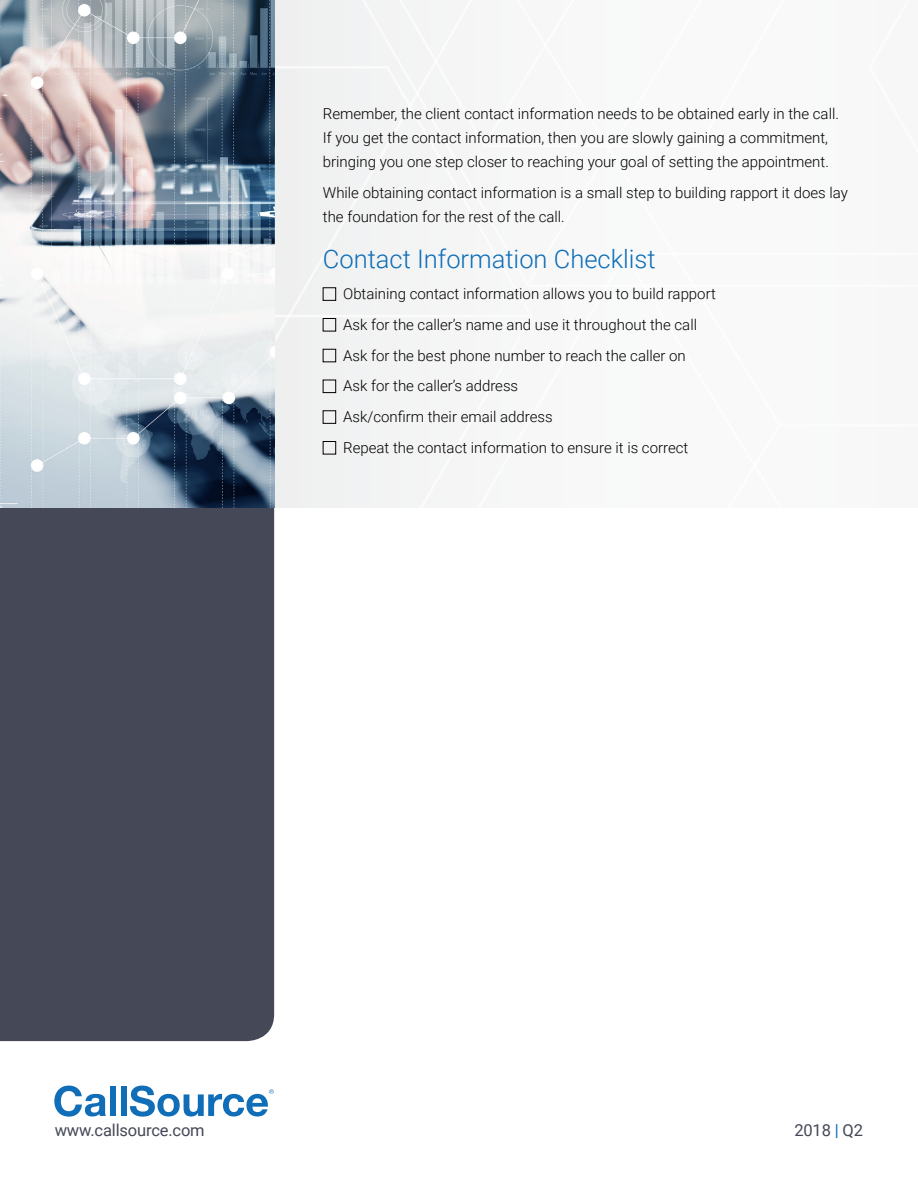
<style>
.page{position:relative;width:918px;height:1188px;background:#fff}
.page>*{position:absolute;margin:0;border:0;box-sizing:border-box;transform-origin:0 0}
.ColoredHeader{font:300 25.5px "Roboto";color:#0b6db7}
.t1{font:16.5px "Roboto";letter-spacing:-.01em;color:#444857}
.CS_Body_Copy{font:300 15px/24px "Roboto";color:#000}
.s1{color:#006db7}
</style>
<div class="page">
<div style="left:274px;top:0;width:177px;height:507px;background:#f2f2f3"></div>
<div style="left:0;top:507px;width:274px;height:534px;background:#444857"></div>
<div style="left:323px;top:288px;width:13px;height:13px;border:1px solid #000"></div>
<div style="left:323px;top:318px;width:13px;height:13px;border:1px solid #000"></div>
<div style="left:323px;top:349px;width:13px;height:13px;border:1px solid #000"></div>
<div style="left:323px;top:380px;width:13px;height:13px;border:1px solid #000"></div>
<div style="left:323px;top:411px;width:13px;height:13px;border:1px solid #000"></div>
<div style="left:323px;top:441px;width:13px;height:13px;border:1px solid #000"></div>
<img style="left:0;top:0;width:274px;height:507px">
<svg style="left:54px;top:1086px;width:52px;height:31px"></svg>
<div style="left:110px;top:1086px;width:6px;height:30px;background:#0f6eb7"></div>
<div style="left:121px;top:1086px;width:5px;height:30px;background:#0f6eb7"></div>
<svg style="left:130px;top:1086px;width:144px;height:31px"></svg>
<p class="CS_Body_Copy" style="left:323px;top:101px;width:518px">Remember, the client contact information needs to be obtained early in the call.<br>If you get the contact information, then you are slowly gaining a commitment, bringing you one step closer to reaching your goal of setting the appointment.</p>
<p class="CS_Body_Copy" style="left:323px;top:180px;width:527px">While obtaining contact information is a small step to building rapport it does lay the foundation for the rest of the call.</p>
<p class="ColoredHeader" style="left:323px;top:241px;width:334px">Contact Information Checklist</p>
<p class="CS_Body_Copy" style="left:343px;top:281px;width:374px">Obtaining contact information allows you to build rapport</p>
<p class="CS_Body_Copy" style="left:343px;top:312px;width:355px">Ask for the caller’s name and use it throughout the call</p>
<p class="CS_Body_Copy" style="left:343px;top:343px;width:344px">Ask for the best phone number to reach the caller on</p>
<p class="CS_Body_Copy" style="left:343px;top:373px;width:177px">Ask for the caller’s address</p>
<p class="CS_Body_Copy" style="left:343px;top:404px;width:211px">Ask/confirm their email address</p>
<p class="CS_Body_Copy" style="left:343px;top:435px;width:347px">Repeat the contact information to ensure it is correct</p>
<p class="t1" style="left:55px;top:1119px;width:151px">www.callsource.com</p>
<p class="t1" style="left:794px;top:1119px;width:70px">2018 <span class="s1">|</span> Q2</p>
</div>
